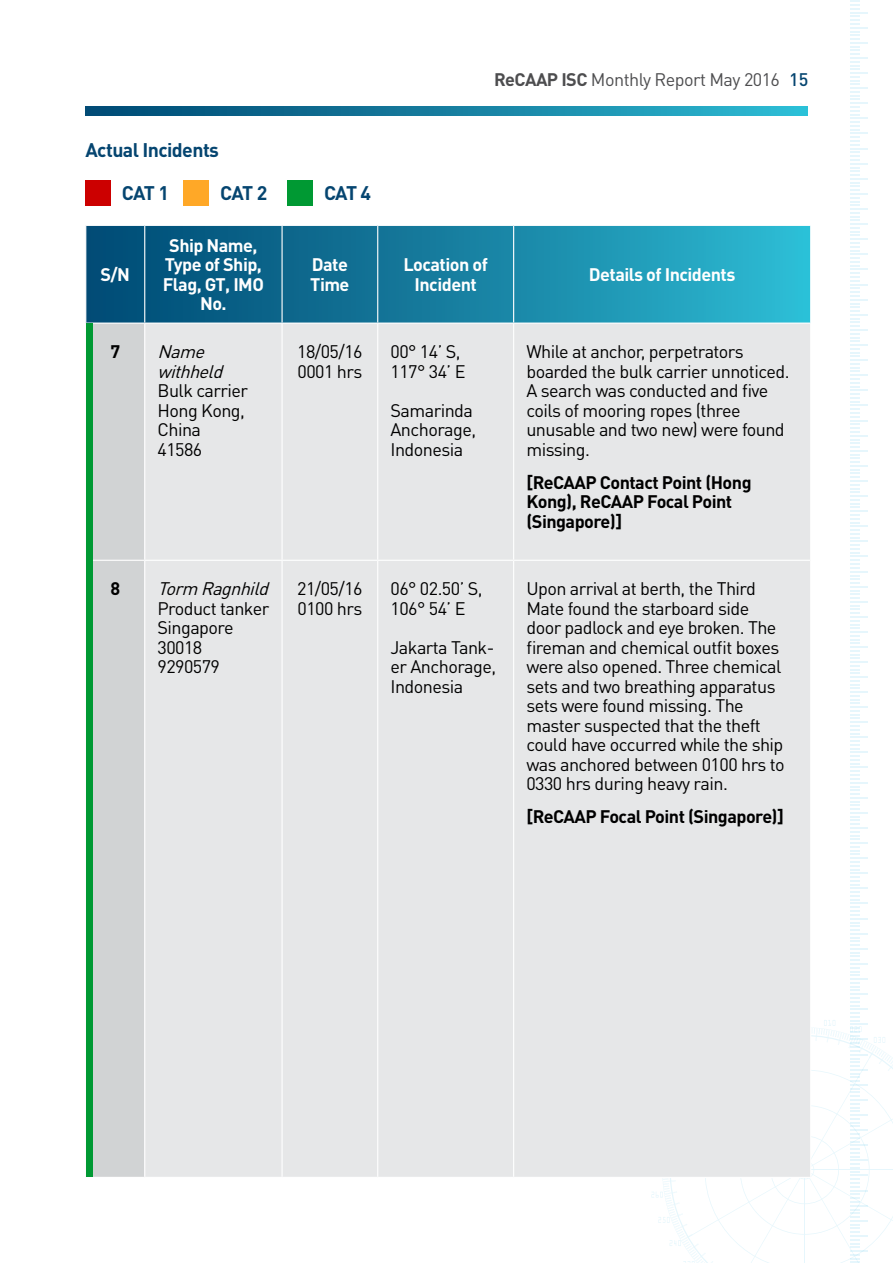
<style>
.page{position:relative;width:893px;height:1263px;background:#fff}
.page>*{position:absolute;margin:0;border:0;box-sizing:border-box;transform-origin:0 0}
.t1{font:700 19.5px "DIN Pro";letter-spacing:-.03em;color:#054570}
.t2{font:18px/19.5px "DIN Pro";letter-spacing:-.03em;color:#000}
.t3{font:700 18px/19.5px "DIN Pro";letter-spacing:-.03em;color:#000}
.t4{font:700 18px/19.5px "DIN Pro";letter-spacing:-.03em;color:#fff;text-align:center}
.t5{font:18px "DIN Pro";letter-spacing:-.03em;color:#4d4d4f}
.t6{font:italic 18px/19.5px "DIN Pro";color:#000}
.s1{font-weight:700}
.s2{font-weight:500;color:#054570}
</style>
<div class="page">
<svg style="left:648px;top:0;width:245px;height:1263px"></svg>
<div style="left:183px;top:180px;width:26px;height:25px;background:#ffa827"></div>
<div style="left:287px;top:180px;width:25px;height:25px;background:#093"></div>
<div style="left:85px;top:180px;width:25px;height:25px;background:#c00"></div>
<svg style="left:85px;top:107px;width:723px;height:8px;background:#1680a1"></svg>
<svg style="left:86px;top:226px;width:724px;height:97px;background:#1781a2"></svg>
<div style="left:92px;top:324px;width:52px;height:853px;background:#d1d3d4"></div>
<div style="left:145px;top:324px;width:665px;height:853px;background:#e6e7e8"></div>
<hr style="left:85px;top:560px;width:60px;height:1px;background:#fff">
<hr style="left:144px;top:226px;width:1px;height:97px;background:#fff">
<hr style="left:514px;top:225px;width:297px;height:1px;background:#fff">
<hr style="left:281px;top:226px;width:2px;height:97px;background:#fff">
<hr style="left:377px;top:226px;width:1px;height:97px;background:#fff">
<hr style="left:513px;top:226px;width:1px;height:97px;background:#fff">
<hr style="left:810px;top:226px;width:1px;height:97px;background:#fff">
<hr style="left:281px;top:324px;width:2px;height:236px;background:#fff">
<hr style="left:377px;top:324px;width:1px;height:236px;background:#fff">
<hr style="left:513px;top:324px;width:1px;height:236px;background:#fff">
<hr style="left:810px;top:323px;width:1px;height:237px;background:#fff">
<hr style="left:281px;top:561px;width:2px;height:616px;background:#fff">
<hr style="left:377px;top:561px;width:1px;height:616px;background:#fff">
<hr style="left:513px;top:561px;width:1px;height:616px;background:#fff">
<hr style="left:810px;top:560px;width:1px;height:617px;background:#fff">
<hr style="left:514px;top:323px;width:296px;height:1px;background:#fff">
<hr style="left:145px;top:560px;width:137px;height:1px;background:#fff">
<hr style="left:282px;top:560px;width:96px;height:1px;background:#fff">
<hr style="left:378px;top:560px;width:136px;height:1px;background:#fff">
<hr style="left:514px;top:560px;width:296px;height:1px;background:#fff">
<hr style="left:514px;top:1177px;width:297px;height:1px;background:#fff">
<div style="left:86px;top:324px;width:6px;height:853px;background:#093"></div>
<p class="t1" style="left:85px;top:137px;width:135px">Actual Incidents</p>
<p class="t1" style="left:122px;top:180px;width:49px">CAT 1</p>
<p class="t1" style="left:220px;top:180px;width:49px">CAT 2</p>
<p class="t1" style="left:324px;top:180px;width:49px">CAT 4</p>
<p class="t5" style="left:494px;top:67px;width:316px"><span class="s1">ReCAAP ISC</span> Monthly Report May 2016 <span class="s2">15</span></p>
<p class="t4" style="left:100px;top:264px;width:31px">S/N</p>
<p class="t4" style="left:163px;top:235px;width:103px">Ship Name,<br>Type of Ship,<br>Flag, GT, IMO<br>No.</p>
<p class="t3" style="left:110px;top:341px;width:11px">7</p>
<p class="t6" style="left:157px;top:341px;width:72px">Name withheld</p>
<p class="t2" style="left:158px;top:380px;width:92px">Bulk carrier<br>Hong Kong,<br>China<br>41586</p>
<p class="t3" style="left:110px;top:578px;width:11px">8</p>
<p class="t6" style="left:158px;top:578px;width:118px">Torm Ragnhild</p>
<p class="t2" style="left:158px;top:598px;width:113px">Product tanker<br>Singapore<br>30018<br>9290579</p>
<p class="t4" style="left:310px;top:254px;width:41px;text-align:left">Date<br>Time</p>
<p class="t4" style="left:403px;top:254px;width:86px">Location of<br>Incident</p>
<p class="t4" style="left:589px;top:264px;width:148px">Details of Incidents</p>
<p class="t2" style="left:297px;top:341px;width:67px">18/05/16<br>0001 hrs</p>
<p class="t2" style="left:390px;top:341px;width:76px">00° 14’ S,<br>117° 34’ E</p>
<p class="t2" style="left:390px;top:400px;width:87px">Samarinda<br>Anchorage,<br>Indonesia</p>
<p class="t2" style="left:297px;top:578px;width:67px">21/05/16<br>0100 hrs</p>
<p class="t2" style="left:390px;top:578px;width:94px">06° 02.50’ S,<br>106° 54’ E</p>
<p class="t2" style="left:390px;top:637px;width:107px;text-align:justify">Jakarta Tank&shy;er Anchorage, Indonesia</p>
<p class="t2" style="left:526px;top:341px;width:265px">While at anchor, perpetrators boarded the bulk carrier unnoticed.<br>A search was conducted and five coils of mooring ropes (three unusable and two new) were found missing.</p>
<p class="t3" style="left:526px;top:472px;width:227px">[ReCAAP Contact Point (Hong<br>Kong), ReCAAP Focal Point (Singapore)]</p>
<p class="t2" style="left:526px;top:578px;width:260px">Upon arrival at berth, the Third<br>Mate found the starboard side door padlock and eye broken. The fireman and chemical outfit boxes were also opened. Three chemical sets and two breathing apparatus sets were found missing. The master suspected that the theft could have occurred while the ship was anchored between 0100 hrs to<br>0330 hrs during heavy rain.</p>
<p class="t3" style="left:526px;top:806px;width:259px">[ReCAAP Focal Point (Singapore)]</p>
</div>
